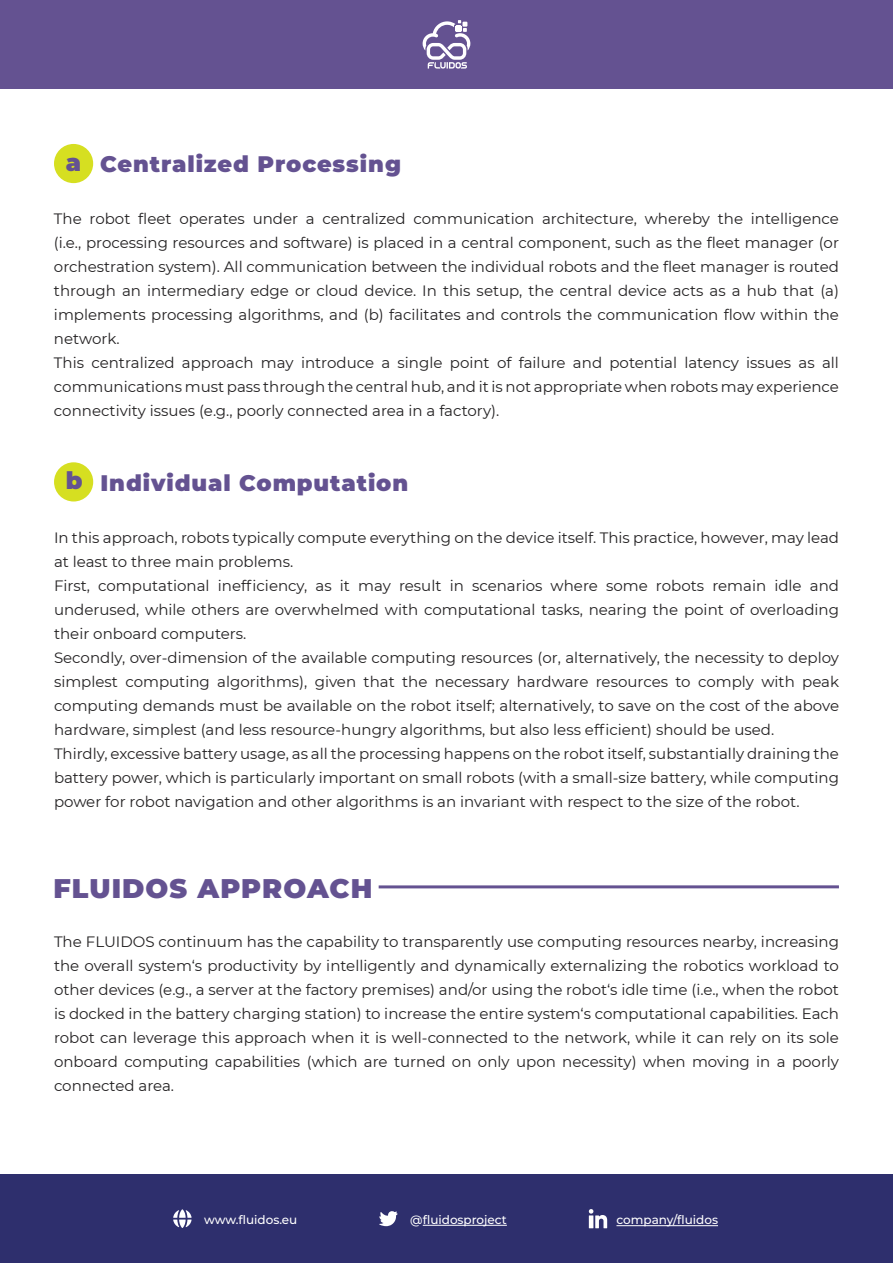
<style>
.page{position:relative;width:893px;height:1263px;background:#fff}
.page>*{position:absolute;margin:0;border:0;box-sizing:border-box;transform-origin:0 0}
.t1{font:900 27px "Montserrat";letter-spacing:.04em;color:#645291}
.t2{font:900 24px "Montserrat";color:#645291}
.t3{font:900 22.5px "Montserrat";letter-spacing:.04em;color:#645291}
.t4{font:15px/24px "Montserrat";color:#232122;text-align:justify}
.t5{font:500 12px "Montserrat";color:#fff}
</style>
<div class="page">
<div style="left:0;top:0;width:893px;height:89px;background:#645291"></div>
<svg style="left:423px;top:20px;width:47px;height:49px"></svg>
<div style="left:0;top:1174px;width:893px;height:89px;background:#2e2f6d"></div>
<svg style="left:173px;top:1209px;width:19px;height:19px"></svg>
<svg style="left:379px;top:1211px;width:19px;height:15px"></svg>
<hr style="left:423px;top:1225px;width:84px;height:1px;background:#fff">
<svg style="left:589px;top:1209px;width:18px;height:19px"></svg>
<hr style="left:616px;top:1225px;width:102px;height:1px;background:#fff">
<div style="left:54px;top:144px;width:39px;height:39px;background:#d6df21;border-radius:50%"></div>
<div style="left:54px;top:462px;width:39px;height:39px;background:#d6df21;border-radius:50%"></div>
<hr style="left:379px;top:885px;width:460px;height:3px;background:#645291">
<p class="t2" style="left:66px;top:144px;width:17px">a</p>
<p class="t3" style="left:100px;top:147px;width:302px">Centralized Processing</p>
<p class="t4" style="left:54px;top:207px;width:787px">The robot fleet operates under a centralized communication architecture, whereby the intelligence (i.e., processing resources and software) is placed in a central component, such as the fleet manager (or orchestration system). All communication between the individual robots and the fleet manager is routed through an intermediary edge or cloud device. In this setup, the central device acts as a hub that (a) implements processing algorithms, and (b) facilitates and controls the communication flow within the network.</p>
<p class="t4" style="left:54px;top:351px;width:786px">This centralized approach may introduce a single point of failure and potential latency issues as all communications must pass through the central hub, and it is not appropriate when robots may experience connectivity issues (e.g., poorly connected area in a factory).</p>
<p class="t2" style="left:66px;top:463px;width:18px">b</p>
<p class="t3" style="left:100px;top:466px;width:309px">Individual Computation</p>
<p class="t4" style="left:54px;top:525px;width:787px">In this approach, robots typically compute everything on the device itself. This practice, however, may lead at least to three main problems.</p>
<p class="t4" style="left:54px;top:573px;width:787px">First, computational inefficiency, as it may result in scenarios where some robots remain idle and underused, while others are overwhelmed with computational tasks, nearing the point of overloading their onboard computers.</p>
<p class="t4" style="left:54px;top:645px;width:787px">Secondly, over-dimension of the available computing resources (or, alternatively, the necessity to deploy simplest computing algorithms), given that the necessary hardware resources to comply with peak computing demands must be available on the robot itself; alternatively, to save on the cost of the above hardware, simplest (and less resource-hungry algorithms, but also less efficient) should be used.</p>
<p class="t4" style="left:54px;top:741px;width:786px">Thirdly, excessive battery usage, as all the processing happens on the robot itself, substantially draining the battery power, which is particularly important on small robots (with a small-size battery, while computing power for robot navigation and other algorithms is an invariant with respect to the size of the robot.</p>
<p class="t1" style="left:53px;top:868px;width:321px">FLUIDOS APPROACH</p>
<p class="t4" style="left:54px;top:929px;width:787px">The FLUIDOS continuum has the capability to transparently use computing resources nearby, increasing the overall system‘s productivity by intelligently and dynamically externalizing the robotics workload to other devices (e.g., a server at the factory premises) and/or using the robot‘s idle time (i.e., when the robot is docked in the battery charging station) to increase the entire system‘s computational capabilities. Each robot can leverage this approach when it is well-connected to the network, while it can rely on its sole onboard computing capabilities (which are turned on only upon necessity) when moving in a poorly connected area.</p>
<p class="t5" style="left:204px;top:1211px;width:95px">www.fluidos.eu</p>
<p class="t5" style="left:410px;top:1211px;width:98px">@fluidosproject</p>
<p class="t5" style="left:616px;top:1212px;width:103px">company/fluidos</p>
</div>
